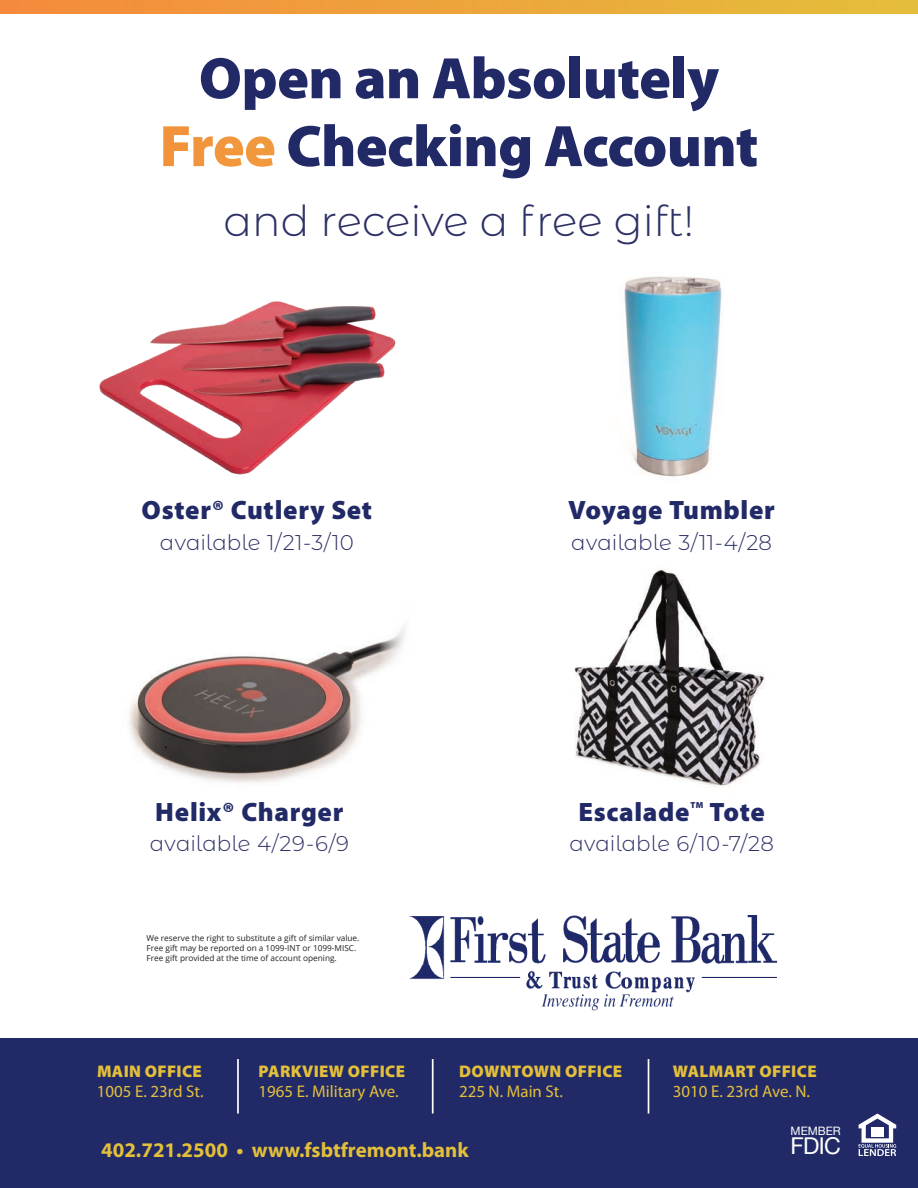
<style>
.page{position:relative;width:918px;height:1188px;background:#fff}
.page>*{position:absolute;margin:0;border:0;box-sizing:border-box;transform-origin:0 0}
.t1{font:900 58.95px/67.8px "Myriad Pro";letter-spacing:-.01em;color:#212a67;text-align:center}
.t2{font:300 42.45px "Montserrat Alternates";color:#2c3065}
.t3{font:900 26.7px "Myriad Pro";letter-spacing:.025em;color:#212a67}
.t4{font:23.25px "Helvetica Neue";color:#fff}
.t5{font:300 21.3px "Montserrat Alternates";letter-spacing:.005em;color:#2c3065}
.t6{font:700 20.85px "Myriad Pro";color:#e3bf3a}
.t7{font:16.95px "Myriad Pro";color:#e3bf3a}
.Location_Subhead{font:900 16.95px "Myriad Pro";letter-spacing:.02em;color:#e3bf3a}
.t8{font:11.55px "Helvetica Neue";color:#fff}
.t9{font:900 8.7px "Myriad Pro";color:#212a67}
.t10{font:8.25px/9.9px "Open Sans";color:#231f20}
.s1{color:#fff}
</style>
<div class="page">
<div style="left:0;top:1038px;width:918px;height:150px;background:#212a67"></div>
<svg style="left:859px;top:1114px;width:37px;height:42px"></svg>
<hr style="left:237px;top:1059px;width:2px;height:55px;background:#fff">
<hr style="left:432px;top:1059px;width:2px;height:55px;background:#fff">
<hr style="left:648px;top:1059px;width:1px;height:55px;background:#fff">
<svg style="left:0;top:0;width:918px;height:13px"></svg>
<img style="left:410px;top:916px;width:366px;height:95px">
<img style="left:99px;top:301px;width:297px;height:174px">
<img style="left:624px;top:276px;width:98px;height:201px">
<img style="left:129px;top:626px;width:276px;height:157px">
<img style="left:574px;top:569px;width:191px;height:219px">
<p class="t1" style="left:160px;top:45px;width:600px">Open an Absolutely<br><span class="s1">Free</span> Checking Account</p>
<p class="t2" style="left:224px;top:192px;width:472px">and receive a free gift!</p>
<p class="t3" style="left:142px;top:495px;width:232px">Oster® Cutlery Set</p>
<p class="t5" style="left:160px;top:528px;width:196px">available 1/21-3/10</p>
<p class="t3" style="left:568px;top:495px;width:208px">Voyage Tumbler</p>
<p class="t5" style="left:571px;top:528px;width:202px">available 3/11-4/28</p>
<p class="t3" style="left:155px;top:796px;width:190px">Helix® Charger</p>
<p class="t5" style="left:150px;top:829px;width:201px">available 4/29-6/9</p>
<p class="t3" style="left:578px;top:796px;width:113px">Escalade</p>
<p class="t9" style="left:690px;top:800px;width:14px">TM</p>
<p class="t3" style="left:709px;top:796px;width:57px">Tote</p>
<p class="t5" style="left:569px;top:829px;width:206px">available 6/10-7/28</p>
<p class="t10" style="left:146px;top:933px;width:214px">We reserve the right to substitute a gift of similar value.<br>Free gift may be reported on a 1099-INT or 1099-MISC.<br>Free gift provided at the time of account opening.</p>
<p class="Location_Subhead" style="left:97px;top:1061px;width:106px">MAIN OFFICE</p>
<p class="t7" style="left:97px;top:1082px;width:108px">1005 E. 23rd St.</p>
<p class="Location_Subhead" style="left:259px;top:1061px;width:148px">PARKVIEW OFFICE</p>
<p class="t7" style="left:258px;top:1082px;width:142px">1965 E. Military Ave.</p>
<p class="Location_Subhead" style="left:459px;top:1061px;width:165px">DOWNTOWN OFFICE</p>
<p class="t7" style="left:459px;top:1082px;width:105px">225 N. Main St.</p>
<p class="Location_Subhead" style="left:673px;top:1061px;width:145px">WALMART OFFICE</p>
<p class="t7" style="left:673px;top:1082px;width:139px">3010 E. 23rd Ave. N.</p>
<p class="t8" style="left:791px;top:1123px;width:52px">MEMBER</p>
<p class="t6" style="left:101px;top:1139px;width:369px">402.721.2500 • www.fsbtfremont.bank</p>
<p class="t4" style="left:791px;top:1129px;width:52px">FDIC</p>
</div>
